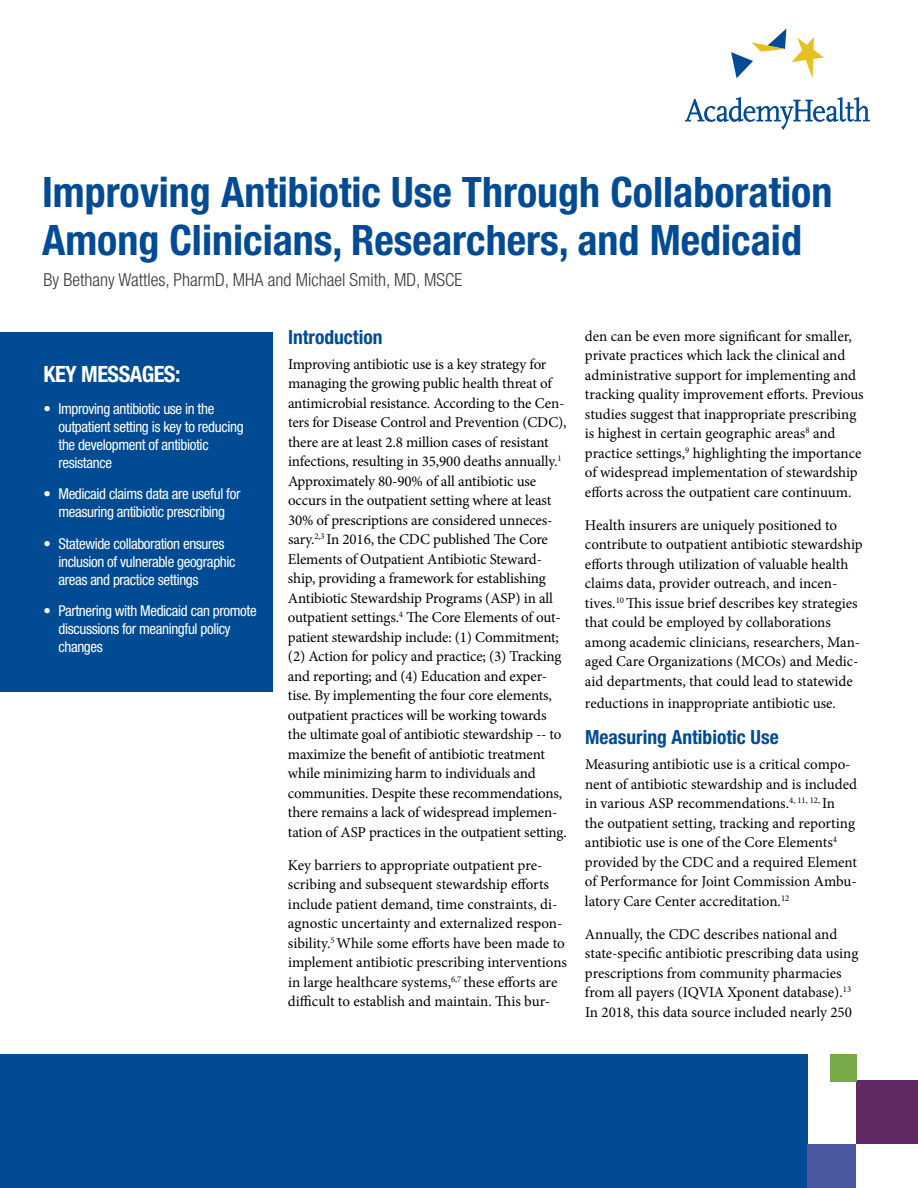
<style>
.page{position:relative;width:918px;height:1188px;background:#fff}
.page>*{position:absolute;margin:0;border:0;box-sizing:border-box;transform-origin:0 0}
.t1{font:700 condensed 42px/48px "Helvetica Neue LT Std";color:#004b94}
.t2{font:700 condensed 22.5px "Helvetica Neue LT Std";letter-spacing:-.025em;color:#fff}
.t3{font:700 condensed 19.5px "Helvetica Neue LT Std";color:#004b94}
.t4{font:300 condensed 18px "Helvetica Neue LT Std";color:#393939}
.t5{font:15px/19.5px "Minion Pro";letter-spacing:-.005em;color:#000}
.t6{font:condensed 15px/18px "Helvetica Neue LT Std";letter-spacing:-.025em;color:#fff}
</style>
<div class="page">
<svg style="left:731px;top:29px;width:55px;height:49px"></svg>
<svg style="left:792px;top:37px;width:32px;height:41px"></svg>
<svg style="left:685px;top:97px;width:185px;height:33px"></svg>
<div style="left:0;top:332px;width:273px;height:360px;background:#004b94"></div>
<div style="left:0;top:1054px;width:807px;height:134px;background:#004b94"></div>
<div style="left:856px;top:1080px;width:62px;height:64px;background:#622a64"></div>
<div style="left:830px;top:1054px;width:26px;height:27px;background:#77aa46"></div>
<div style="left:807px;top:1144px;width:49px;height:44px;background:#4c58a0"></div>
<h1 class="t1" style="left:42px;top:168px;width:792px">Improving Antibiotic Use Through Collaboration<br>Among Clinicians, Researchers, and Medicaid</h1>
<p class="t4" style="left:44px;top:269px;width:421px">By Bethany Wattles, PharmD, MHA and Michael Smith, MD, MSCE</p>
<h2 class="t2" style="left:44px;top:360px;width:139px">KEY MESSAGES:</h2>
<p class="t6" style="left:58px;top:399px;width:187px;text-indent:-15px">• Improving antibiotic use in the outpatient setting is key to reducing the development of antibiotic resistance</p>
<p class="t6" style="left:44px;top:485px;width:198px;text-align:center">• Medicaid claims data are useful for measuring antibiotic prescribing</p>
<p class="t6" style="left:58px;top:534px;width:179px;text-indent:-15px">• Statewide collaboration ensures inclusion of vulnerable geographic areas and practice settings</p>
<p class="t6" style="left:58px;top:602px;width:200px;text-indent:-15px">• Partnering with Medicaid can promote discussions for meaningful policy changes</p>
<h3 class="t3" style="left:288px;top:325px;width:96px">Introduction</h3>
<p class="t5" style="left:288px;top:354px;width:280px">Improving antibiotic use is a key strategy for managing the growing public health threat of antimicrobial resistance. According to the Cen&shy;ters for Disease Control and Prevention (CDC), there are at least 2.8 million cases of resistant infections, resulting in 35,900 deaths annually.<sup>1<br></sup>Approximately 80-90% of all antibiotic use occurs in the outpatient setting where at least 30% of prescriptions are considered unneces&shy;sary.<sup>2,3</sup> In 2016, the CDC published The Core Elements of Outpatient Antibiotic Steward&shy;ship, providing a framework for establishing Antibiotic Stewardship Programs (ASP) in all outpatient settings.<sup>4</sup> The Core Elements of out&shy;patient stewardship include: (1) Commitment; (2) Action for policy and practice; (3) Tracking and reporting; and (4) Education and exper&shy;tise. By implementing the four core elements, outpatient practices will be working towards the ultimate goal of antibiotic stewardship -- to maximize the benefit of antibiotic treatment while minimizing harm to individuals and communities. Despite these recommendations, there remains a lack of widespread implemen&shy;tation of ASP practices in the outpatient setting.</p>
<p class="t5" style="left:288px;top:855px;width:281px">Key barriers to appropriate outpatient pre&shy;scribing and subsequent stewardship efforts include patient demand, time constraints, di&shy;agnostic uncertainty and externalized respon&shy;sibility.<sup>5</sup> While some efforts have been made to implement antibiotic prescribing interventions in large healthcare systems,<sup>6,7</sup> these efforts are difficult to establish and maintain. This bur-</p>
<p class="t5" style="left:585px;top:326px;width:280px">den can be even more significant for smaller, private practices which lack the clinical and administrative support for implementing and tracking quality improvement efforts. Previous studies suggest that inappropriate prescribing is highest in certain geographic areas<sup>8</sup> and practice settings,<sup>9</sup> highlighting the importance of widespread implementation of stewardship efforts across the outpatient care continuum.</p>
<p class="t5" style="left:585px;top:515px;width:279px">Health insurers are uniquely positioned to contribute to outpatient antibiotic stewardship efforts through utilization of valuable health claims data, provider outreach, and incen&shy;tives.<sup>10</sup> This issue brief describes key strategies that could be employed by collaborations among academic clinicians, researchers, Man&shy;aged Care Organizations (MCOs) and Medic&shy;aid departments, that could lead to statewide</p>
<p class="t5" style="left:585px;top:693px;width:253px">reductions in inappropriate antibiotic use.</p>
<h3 class="t3" style="left:585px;top:726px;width:195px">Measuring Antibiotic Use</h3>
<p class="t5" style="left:585px;top:755px;width:274px">Measuring antibiotic use is a critical compo&shy;nent of antibiotic stewardship and is included in various ASP recommendations.<sup>4,</sup> <sup>11,</sup> <sup>12,</sup> In the outpatient setting, tracking and reporting antibiotic use is one of the Core Elements<sup>4 </sup>provided by the CDC and a required Element of Performance for Joint Commission Ambu&shy;latory Care Center accreditation.<sup>12</sup></p>
<p class="t5" style="left:585px;top:924px;width:275px">Annually, the CDC describes national and state-specific antibiotic prescribing data using prescriptions from community pharmacies from all payers (IQVIA Xponent database).<sup>13<br></sup>In 2018, this data source included nearly 250</p>
</div>
